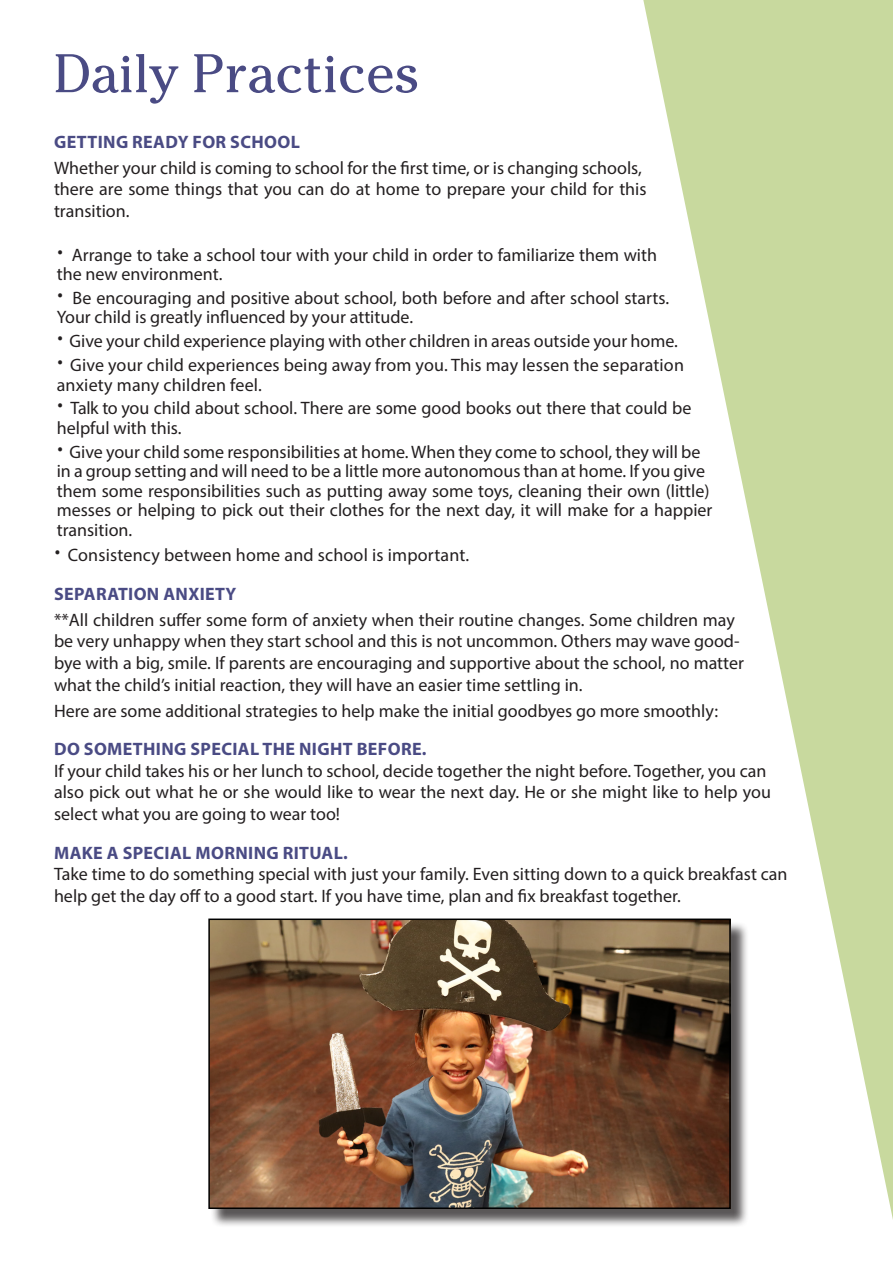
<style>
.page{position:relative;width:893px;height:1263px;background:#fff}
.page>*{position:absolute;margin:0;border:0;box-sizing:border-box;transform-origin:0 0}
.t1{font:54px "Cheltenham Std";color:#4a4b84}
.Body_style{font:18px/21.6px "Myriad Pro";color:#231f20}
.subheader_small_caps{font:700 18px "Myriad Pro";letter-spacing:.02em;color:#4a4b84}
.s1{font-size:33px}
</style>
<div class="page">
<div style="left:211px;top:921px;width:539px;height:306px;background:#231f20;opacity:.75"></div>
<img style="left:211px;top:921px;width:428px;height:285px">
<div style="left:208px;top:918px;width:523px;height:291px;border:2px solid #000"></div>
<svg style="left:639px;top:0;width:254px;height:1227px"></svg>
<p class="t1" style="left:54px;top:42px;width:368px">Daily Practices</p>
<p class="subheader_small_caps" style="left:54px;top:130px;width:247px">GETTING READY FOR SCHOOL</p>
<p class="Body_style" style="left:54px;top:157px;width:594px">Whether your child is coming to school for the first time, or is changing schools, there are some things that you can do at home to prepare your child for this transition.</p>
<p class="Body_style" style="left:57px;top:245px;width:602px;line-height:19.5px"><span class="s1">·</span> Arrange to take a school tour with your child in order to familiarize them with the new environment.</p>
<p class="Body_style" style="left:57px;top:288px;width:614px;line-height:19.5px"><span class="s1">·</span> Be encouraging and positive about school, both before and after school starts.<br>Your child is greatly influenced by your attitude.</p>
<p class="Body_style" style="left:57px;top:330px;width:623px"><span class="s1">·</span> Give your child experience playing with other children in areas outside your home.</p>
<p class="Body_style" style="left:57px;top:355px;width:629px;line-height:19.5px"><span class="s1">·</span> Give your child experiences being away from you. This may lessen the separation anxiety many children feel.</p>
<p class="Body_style" style="left:57px;top:398px;width:636px;line-height:19.5px"><span class="s1">·</span> Talk to you child about school. There are some good books out there that could be helpful with this.</p>
<p class="Body_style" style="left:57px;top:441px;width:657px;line-height:19.5px"><span class="s1">·</span> Give your child some responsibilities at home. When they come to school, they will be in a group setting and will need to be a little more autonomous than at home. If you give them some responsibilities such as putting away some toys, cleaning their own (little) messes or helping to pick out their clothes for the next day, it will make for a happier transition.</p>
<p class="Body_style" style="left:54px;top:544px;width:417px"><span class="s1">·</span> Consistency between home and school is important.</p>
<p class="subheader_small_caps" style="left:54px;top:582px;width:184px">SEPARATION ANXIETY</p>
<p class="Body_style" style="left:54px;top:609px;width:691px">**All children suffer some form of anxiety when their routine changes. Some children may be very unhappy when they start school and this is not uncommon. Others may wave good&shy;bye with a big, smile. If parents are encouraging and supportive about the school, no matter what the child’s initial reaction, they will have an easier time settling in.</p>
<p class="Body_style" style="left:54px;top:699px;width:666px">Here are some additional strategies to help make the initial goodbyes go more smoothly:</p>
<p class="subheader_small_caps" style="left:54px;top:737px;width:374px">DO SOMETHING SPECIAL THE NIGHT BEFORE.</p>
<p class="Body_style" style="left:54px;top:760px;width:718px">If your child takes his or her lunch to school, decide together the night before. Together, you can also pick out what he or she would like to wear the next day. He or she might like to help you select what you are going to wear too!</p>
<p class="subheader_small_caps" style="left:54px;top:841px;width:295px">MAKE A SPECIAL MORNING RITUAL.</p>
<p class="Body_style" style="left:54px;top:863px;width:735px">Take time to do something special with just your family. Even sitting down to a quick breakfast can help get the day off to a good start. If you have time, plan and fix breakfast together.</p>
</div>
